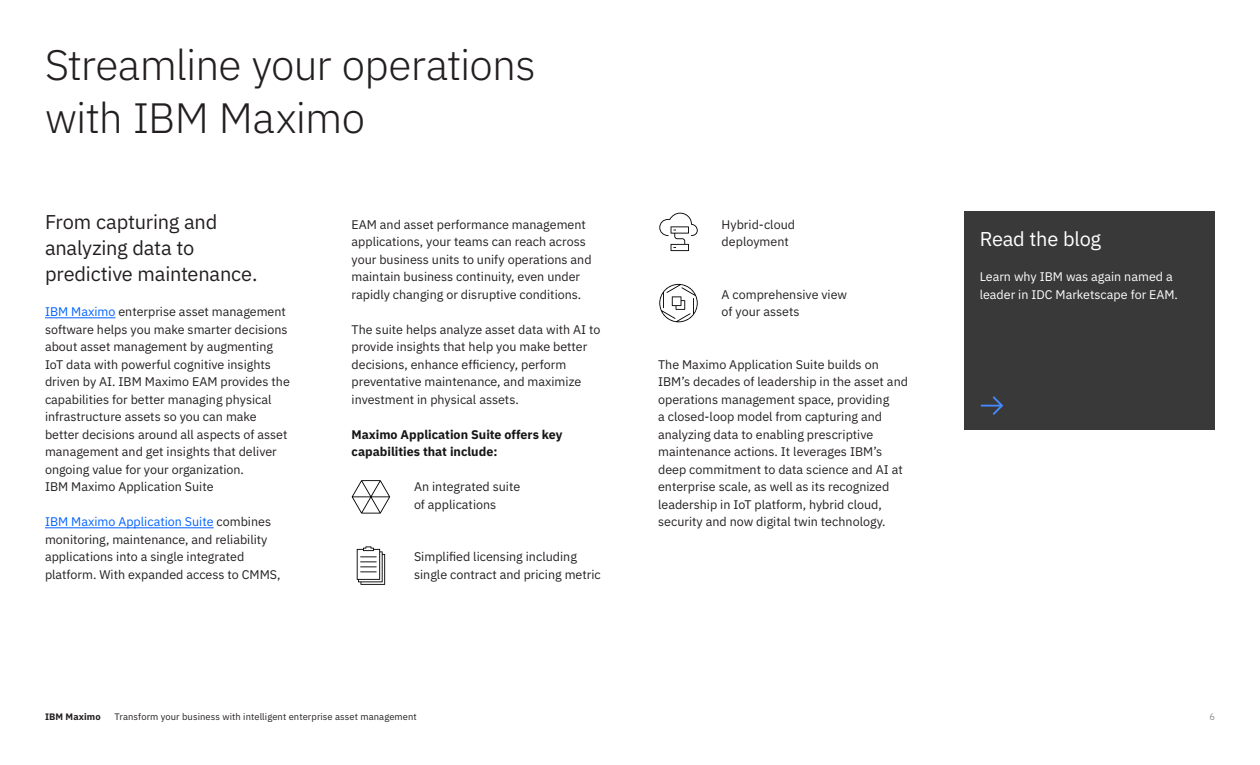
<style>
.page{position:relative;width:1260px;height:765px;background:#fff}
.page>*{position:absolute;margin:0;border:0;box-sizing:border-box;transform-origin:0 0}
.t1{font:300 42.5px/52.5px "IBM Plex Sans";letter-spacing:-.02em;color:#231f20}
.t2{font:20px/26.2px "IBM Plex Sans";letter-spacing:-.01em;color:#231f20}
.t3{font:20px "IBM Plex Sans";letter-spacing:-.015em;color:#fff}
.Body_Copy{font:12.5px/17.5px "IBM Plex Sans";color:#231f20}
.Body_Copy_Bold{font:700 12.5px/17.5px "IBM Plex Sans";color:#161616}
.Body_Copy-2{font:12.5px/17.5px "IBM Plex Sans";color:#fff}
.t4{font:9.38px "IBM Plex Sans";letter-spacing:.01em;color:#231f20}
.t5{font:700 9.38px "IBM Plex Sans";letter-spacing:.01em;color:#231f20}
.t6{font:9.38px "IBM Plex Sans";color:#8d8d8d}
.s1{color:#0062ff}
</style>
<div class="page">
<hr style="left:45px;top:317px;width:70px;height:1px;background:#0062ff">
<hr style="left:45px;top:527px;width:169px;height:1px;background:#0062ff">
<svg style="left:352px;top:480px;width:38px;height:34px"></svg>
<svg style="left:357px;top:546px;width:28px;height:39px"></svg>
<svg style="left:659px;top:213px;width:39px;height:38px"></svg>
<svg style="left:659px;top:284px;width:39px;height:38px"></svg>
<div style="left:965px;top:211px;width:250px;height:219px;background:#393939"></div>
<svg style="left:981px;top:396px;width:22px;height:19px"></svg>
<h1 class="t1" style="left:45px;top:35px;width:492px">Streamline your operations with IBM Maximo</h1>
<h2 class="t2" style="left:45px;top:207px;width:214px">From capturing and analyzing data to predictive maintenance.</h2>
<p class="Body_Copy" style="left:45px;top:302px;width:246px"><span class="s1">IBM Maximo</span> enterprise asset management software helps you make smarter decisions about asset management by augmenting IoT data with powerful cognitive insights driven by AI. IBM Maximo EAM provides the capabilities for better managing physical infrastructure assets so you can make better decisions around all aspects of asset management and get insights that deliver ongoing value for your organization.</p>
<p class="Body_Copy" style="left:45px;top:477px;width:170px">IBM Maximo Application Suite</p>
<p class="Body_Copy" style="left:45px;top:512px;width:237px"><span class="s1">IBM Maximo Application Suite</span> combines monitoring, maintenance, and reliability applications into a single integrated platform. With expanded access to CMMS,</p>
<p class="Body_Copy" style="left:352px;top:215px;width:242px">EAM and asset performance management applications, your teams can reach across your business units to unify operations and maintain business continuity, even under rapidly changing or disruptive conditions.</p>
<p class="Body_Copy" style="left:352px;top:320px;width:250px">The suite helps analyze asset data with AI to provide insights that help you make better decisions, enhance efficiency, perform preventative maintenance, and maximize investment in physical assets.</p>
<p class="Body_Copy_Bold" style="left:352px;top:425px;width:212px">Maximo Application Suite offers key capabilities that include:</p>
<p class="Body_Copy" style="left:414px;top:477px;width:108px">An integrated suite</p>
<p class="Body_Copy" style="left:414px;top:495px;width:84px">of applications</p>
<p class="Body_Copy" style="left:414px;top:547px;width:188px">Simplified licensing including single contract and pricing metric</p>
<p class="Body_Copy" style="left:722px;top:215px;width:75px">Hybrid-cloud</p>
<p class="Body_Copy" style="left:722px;top:232px;width:69px">deployment</p>
<p class="Body_Copy" style="left:722px;top:285px;width:127px">A comprehensive view</p>
<p class="Body_Copy" style="left:722px;top:302px;width:79px">of your assets</p>
<p class="Body_Copy" style="left:658px;top:355px;width:251px">The Maximo Application Suite builds on IBM’s decades of leadership in the asset and operations management space, providing<br>a closed-loop model from capturing and analyzing data to enabling prescriptive maintenance actions. It leverages IBM’s deep commitment to data science and AI at enterprise scale, as well as its recognized leadership in IoT platform, hybrid cloud, security and now digital twin technology.</p>
<h2 class="t3" style="left:980px;top:224px;width:123px">Read the blog</h2>
<p class="Body_Copy-2" style="left:980px;top:267px;width:200px">Learn why IBM was again named a leader in IDC Marketscape for EAM.</p>
<p class="t5" style="left:45px;top:709px;width:57px">IBM Maximo</p>
<p class="t4" style="left:115px;top:709px;width:304px">Transform your business with intelligent enterprise asset management</p>
<p class="t6" style="left:1209px;top:709px;width:7px">6</p>
</div>
